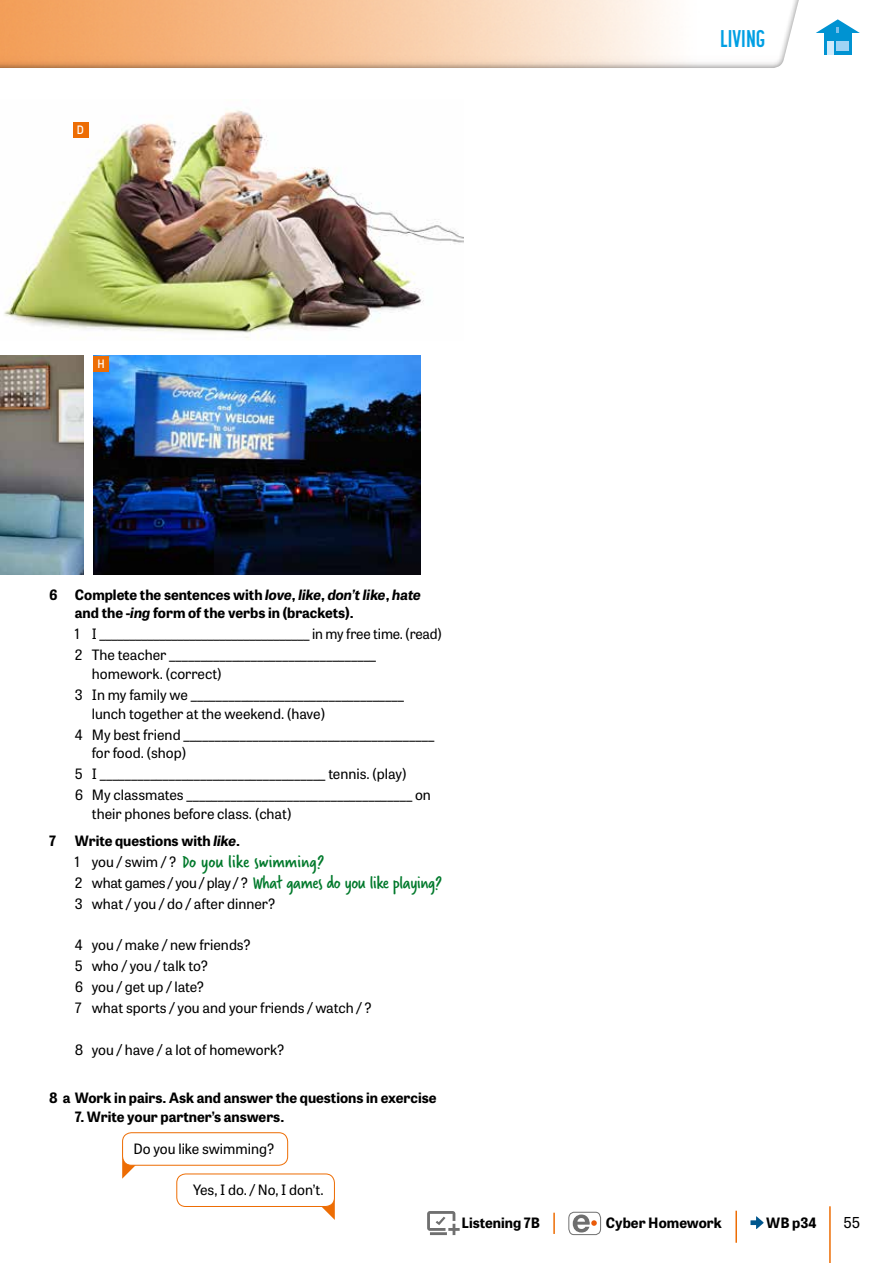
<style>
.page{position:relative;width:893px;height:1263px;background:#fff}
.page>*{position:absolute;margin:0;border:0;box-sizing:border-box;transform-origin:0 0}
.t1{font:700 24px "Korolev Compressed";color:#009fe3}
.t2{font:19.5px/20.9px "Verveine";letter-spacing:-.02em;color:#00792b}
.t3{font:15px "Tablet Gothic";color:#000}
.t4{font:14.25px/20.9px "Tablet Gothic";color:#000}
.t5{font:700 14.25px/18.8px "Tablet Gothic";color:#000}
.t6{font:500 12px "Korolev";color:#fff}
.s1{font-style:italic}
.s2{font-family:"Tablet Gothic";font-size:14.25px;color:#000}
</style>
<div class="page">
<svg style="left:427px;top:1211px;width:33px;height:24px"></svg>
<svg style="left:568px;top:1211px;width:33px;height:24px"></svg>
<svg style="left:750px;top:1216px;width:14px;height:13px"></svg>
<hr style="left:553px;top:1213px;width:2px;height:21px;background:#ed6d04">
<hr style="left:735px;top:1211px;width:2px;height:32px;background:#ed6d04">
<img style="left:4px;top:110px;width:459px;height:229px">
<img style="left:0;top:356px;width:84px;height:219px">
<img style="left:93px;top:356px;width:328px;height:219px">
<div style="left:93px;top:356px;width:16px;height:15px;background:#ed6d04"></div>
<div style="left:73px;top:122px;width:15px;height:16px;background:#ed6d04"></div>
<svg style="left:122px;top:1159px;width:33px;height:20px"></svg>
<div style="left:123px;top:1133px;width:165px;height:32px;background:#fff;border-radius:9px"></div>
<div style="left:122px;top:1132px;width:166px;height:33px;border:1px solid #ed6d04;border-radius:9px"></div>
<svg style="left:322px;top:1201px;width:13px;height:19px"></svg>
<div style="left:177px;top:1174px;width:157px;height:32px;background:#fff;border-radius:9px"></div>
<div style="left:176px;top:1173px;width:159px;height:34px;border:1px solid #ed6d04;border-radius:9px"></div>
<div style="left:0;top:0;width:803px;height:70px;background:#000;opacity:.4"></div>
<hr style="left:829px;top:1206px;width:2px;height:57px;background:#ed6d04">
<div style="left:824px;top:33px;width:27px;height:22px;background:#0093d2"></div>
<div style="left:827px;top:41px;width:7px;height:14px;background:#d0eafb"></div>
<div style="left:836px;top:41px;width:13px;height:10px;background:#9fd3f4"></div>
<svg style="left:816px;top:19px;width:44px;height:14px"></svg>
<p class="t6" style="left:77px;top:122px;width:9px">D</p>
<h1 class="t1" style="left:720px;top:25px;width:47px">LIVING</h1>
<p class="t6" style="left:97px;top:356px;width:9px">H</p>
<p class="t5" style="left:75px;top:585px;width:348px;text-indent:-26px">6 Complete the sentences with <span class="s1">love</span>, <span class="s1">like</span>, <span class="s1">don’t like</span>, <span class="s1">hate </span>and the -<span class="s1">ing</span> form of the verbs in (brackets).</p>
<p class="t4" style="left:75px;top:623px;width:368px">1 I ___________________________________ in my free time. (read)<br>2 The teacher _________________________________</p>
<p class="t4" style="left:75px;top:663px;width:331px;text-indent:17px">homework. (correct)<br>3 In my family we __________________________________</p>
<p class="t4" style="left:75px;top:702px;width:361px;text-indent:17px">lunch together at the weekend. (have)<br>4 My best friend ________________________________________</p>
<p class="t4" style="left:75px;top:742px;width:358px;text-indent:17px">for food. (shop)<br>5 I ____________________________________ tennis. (play)<br>6 My classmates ____________________________________ on</p>
<p class="t4" style="left:92px;top:802px;width:201px">their phones before class. (chat)</p>
<p class="t5" style="left:49px;top:831px;width:8px">7</p>
<p class="t5" style="left:75px;top:831px;width:167px">Write questions with <span class="s1">like</span>.</p>
<h2 class="t2" style="left:75px;top:851px;width:369px"><span class="s2">1 you / swim / ?</span> Do you like swimming?<br><span class="s2">2 what games / you / play / ?</span> What games do you like playing?</h2>
<p class="t4" style="left:75px;top:892px;width:202px">3 what / you / do / after dinner?</p>
<p class="t4" style="left:75px;top:934px;width:299px">4 you / make / new friends?<br>5 who / you / talk to?<br>6 you / get up / late?<br>7 what sports / you and your friends / watch / ?</p>
<p class="t4" style="left:75px;top:1038px;width:211px">8 you / have / a lot of homework?</p>
<p class="t5" style="left:49px;top:1088px;width:389px">8 a Work in pairs. Ask and answer the questions in exercise</p>
<p class="t5" style="left:75px;top:1106px;width:211px">7. Write your partner’s answers.</p>
<p class="t4" style="left:133px;top:1137px;width:143px">Do you like swimming?</p>
<p class="t4" style="left:193px;top:1179px;width:132px">Yes, I do. / No, I don’t.</p>
<p class="t5" style="left:461px;top:1212px;width:80px">Listening 7B</p>
<p class="t5" style="left:606px;top:1212px;width:118px">Cyber Homework</p>
<p class="t5" style="left:766px;top:1212px;width:52px">WB p34</p>
<p class="t3" style="left:843px;top:1212px;width:18px">55</p>
</div>
